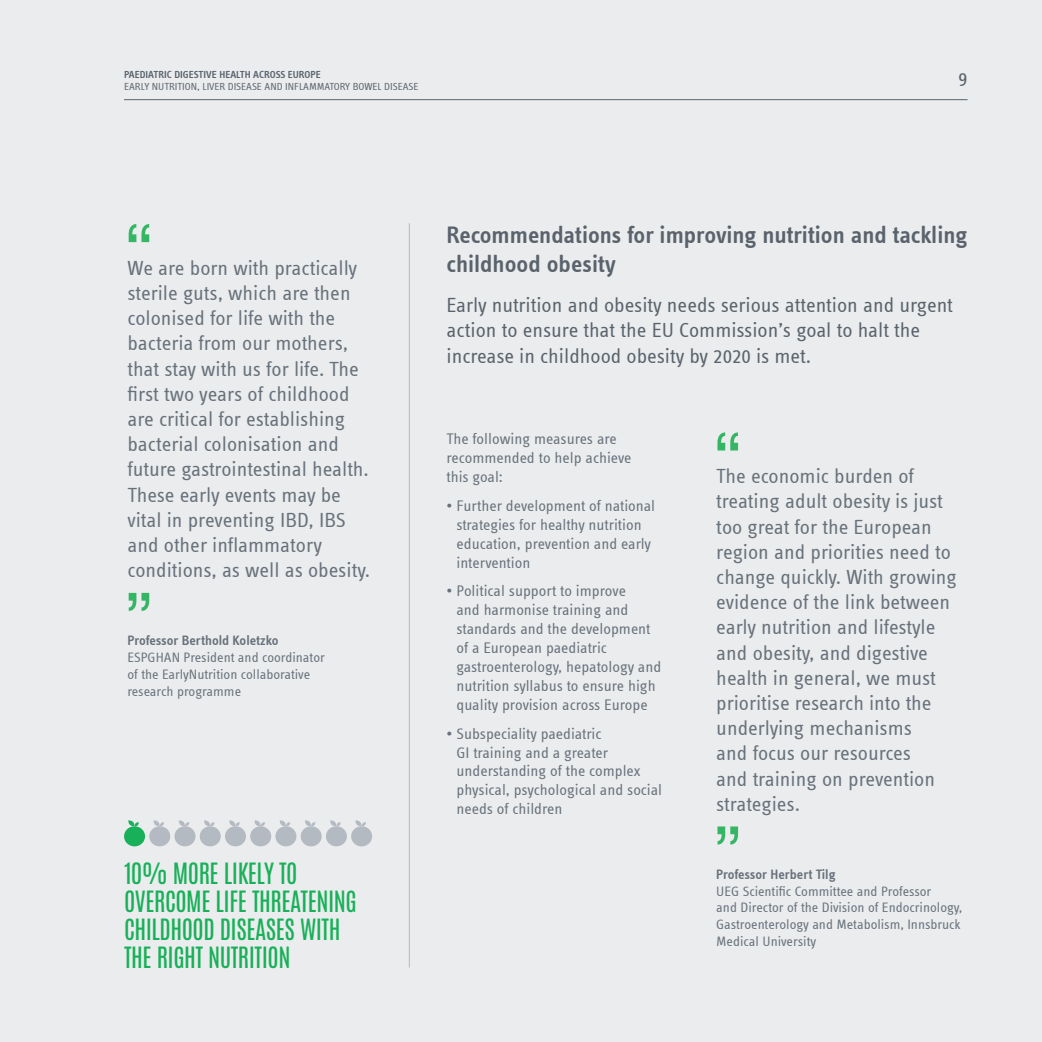
<style>
.page{position:relative;width:1042px;height:1042px;background:#eaecee}
.page>*{position:absolute;margin:0;border:0;box-sizing:border-box;transform-origin:0 0}
.t1{font:70px "Helvetica Neue";color:#35b665}
.t2{font:24.5px/28px "Antonio";letter-spacing:-.02em;color:#18b058}
.t3{font:600 24.5px/29.4px "Info Text Offc Pro";color:#5a636c}
.t4{font:21px/25.2px "Info Text Offc Pro";color:#68717a}
.t5{font:21px/25.2px "Info Text Offc Pro";color:#5a636c}
.t6{font:15.75px/18.9px "Info Text Offc Pro";color:#68717a}
.t7{font:14px/16.8px "Info Text Offc Pro";color:#68717a}
.t8{font:600 14px "Info Text Offc Pro";letter-spacing:-.01em;color:#68717a}
.t9{font:10.5px "Info Text Offc Pro";color:#5a636c}
.t10{font:600 10.5px "Info Text Offc Pro";color:#5a636c}
</style>
<div class="page">
<hr style="left:124px;top:99px;width:843px;height:1px;background:#5a636c">
<hr style="left:409px;top:223px;width:1px;height:744px;background:#b4bac2">
<div style="left:351px;top:826px;width:21px;height:20px;background:#b4bac2;border-radius:50%"></div>
<svg style="left:355px;top:820px;width:11px;height:9px"></svg>
<div style="left:275px;top:826px;width:21px;height:20px;background:#b4bac2;border-radius:50%"></div>
<svg style="left:279px;top:820px;width:11px;height:9px"></svg>
<div style="left:174px;top:826px;width:21px;height:20px;background:#b4bac2;border-radius:50%"></div>
<svg style="left:178px;top:820px;width:11px;height:9px"></svg>
<div style="left:326px;top:826px;width:21px;height:20px;background:#b4bac2;border-radius:50%"></div>
<svg style="left:329px;top:820px;width:12px;height:9px"></svg>
<div style="left:250px;top:826px;width:21px;height:20px;background:#b4bac2;border-radius:50%"></div>
<svg style="left:254px;top:820px;width:11px;height:9px"></svg>
<div style="left:149px;top:826px;width:21px;height:20px;background:#b4bac2;border-radius:50%"></div>
<svg style="left:153px;top:820px;width:11px;height:9px"></svg>
<div style="left:301px;top:826px;width:21px;height:20px;background:#b4bac2;border-radius:50%"></div>
<svg style="left:304px;top:820px;width:11px;height:9px"></svg>
<div style="left:200px;top:826px;width:21px;height:20px;background:#b4bac2;border-radius:50%"></div>
<svg style="left:203px;top:820px;width:12px;height:9px"></svg>
<div style="left:225px;top:826px;width:21px;height:20px;background:#b4bac2;border-radius:50%"></div>
<svg style="left:228px;top:820px;width:12px;height:9px"></svg>
<div style="left:124px;top:826px;width:21px;height:20px;background:#18b058;border-radius:50%"></div>
<svg style="left:128px;top:820px;width:11px;height:9px"></svg>
<p class="t10" style="left:124px;top:68px;width:198px">Paediatric Digestive Health Across Europe</p>
<p class="t9" style="left:124px;top:81px;width:294px">Early Nutrition , Liver Disease and In flammatory Bowel Disease</p>
<p class="t5" style="left:958px;top:66px;width:11px">9</p>
<h1 class="t1" style="left:124px;top:199px;width:31px">“</h1>
<p class="t4" style="left:127px;top:254px;width:244px">We are born with practically sterile guts, which are then colonised for life with the bacteria from our mothers, that stay with us for life. The first two years of childhood are critical for establishing bacterial colonisation and future gastrointestinal health.<br>These early events may be vital in preventing I BD, I BS and other inflammatory conditions, as well as obesity.</p>
<h1 class="t1" style="left:124px;top:567px;width:31px">”</h1>
<p class="t8" style="left:127px;top:632px;width:152px">Professor Berthold Koletzko</p>
<p class="t7" style="left:127px;top:648px;width:199px">ESPGHAN President and coordinator of the EarlyNutrition collaborative research programme</p>
<p class="t2" style="left:124px;top:859px;width:234px">10% MORE LIKELY TO<br>OVERCOME LIFE THREATENING<br>CHILDHOOD DISEASES WITH<br>THE RIGHT NUTRITION</p>
<p class="t3" style="left:446px;top:219px;width:522px">Recommendations for improving nutrition and tackling childhood obesity</p>
<p class="t5" style="left:446px;top:292px;width:508px">Early nutrition and obesity needs serious attention and urgent action to ensure that the EU Commission’s goal to halt the increase in childhood obesity by 2020 is met.</p>
<p class="t6" style="left:446px;top:429px;width:186px">The following measures are recommended to help achieve this goal:</p>
<p class="t6" style="left:456px;top:496px;width:200px;text-indent:-10px">• Further development of national strategies for healthy nutrition education, prevention and early intervention</p>
<p class="t6" style="left:456px;top:581px;width:206px;text-indent:-10px">• Political support to improve<br>and harmonise training and standards and the development of a European paediatric gastroenterology, hepatology and nutrition syllabus to ensure high quality provision across Europe</p>
<p class="t6" style="left:456px;top:723px;width:207px;text-indent:-10px">• Subspeciality paediatric<br>GI training and a greater understanding of the complex physical, psychological and social needs of children</p>
<h1 class="t1" style="left:713px;top:407px;width:31px">“</h1>
<p class="t4" style="left:716px;top:463px;width:242px">The economic burden of treating adult obesity is just too great for the European region and priorities need to change quickly. With growing evidence of the link between early nutrition and lifestyle and obesity, and digestive health in general, we must prioritise research into the underlying mechanisms<br>and focus our resources<br>and training on prevention strategies.</p>
<h1 class="t1" style="left:713px;top:801px;width:31px">”</h1>
<p class="t8" style="left:716px;top:865px;width:121px">Professor Herbert Tilg</p>
<p class="t7" style="left:716px;top:882px;width:248px">UEG Scientific Committee and Professor<br>and Director of the Division of Endocrinology, Gastroenterology and Metabolism, Innsbruck Medical U niversity</p>
</div>
